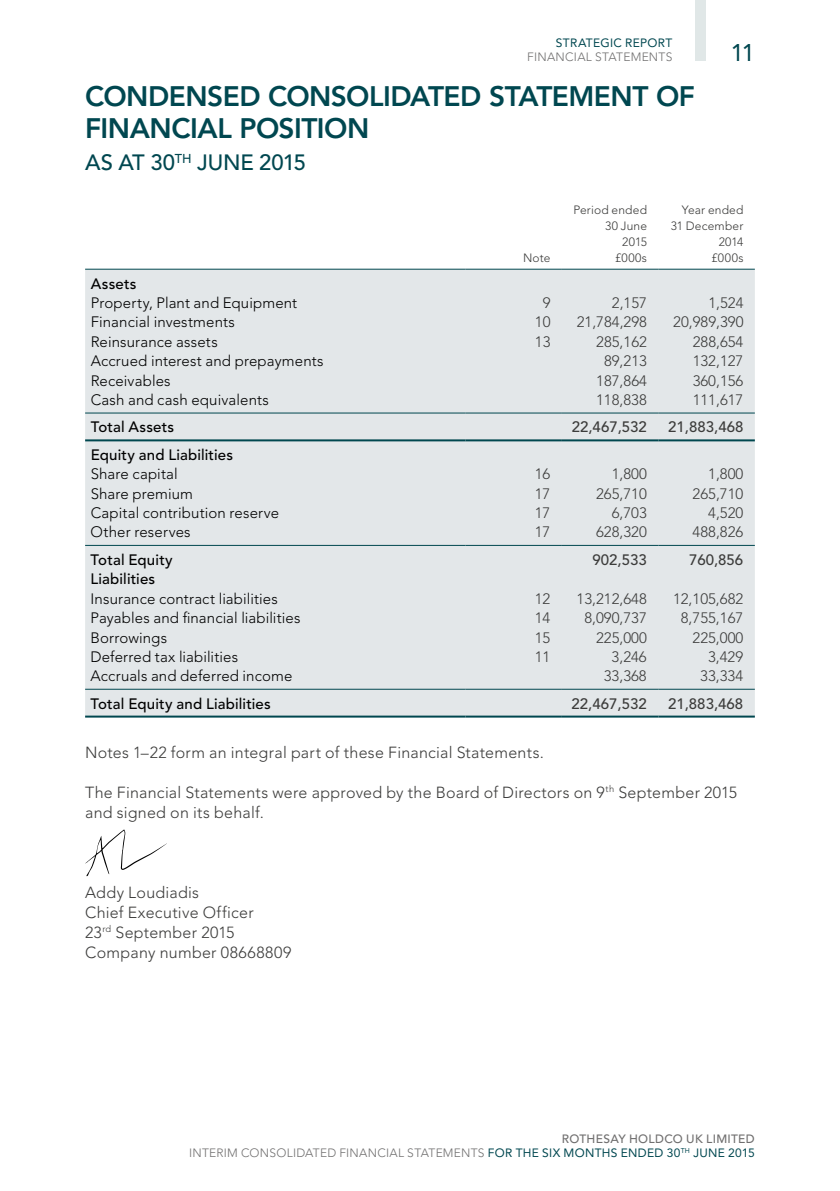
<style>
.page{position:relative;width:840px;height:1191px;background:#fff}
.page>*{position:absolute;margin:0;border:0;box-sizing:border-box;transform-origin:0 0}
.t1{font:800 28px/32px "Avenir LT Std";letter-spacing:-.02em;color:#004750}
.t2{font:24px "Avenir LT Std";color:#004750}
.t3{font:500 22px "Avenir LT Std";letter-spacing:-.01em;color:#004750}
.t4{font:300 16px/20px "Avenir LT Std";letter-spacing:.015em;color:#3c3c3b}
.t5{font:300 15px "Avenir LT Std";letter-spacing:.01em;color:#000}
.t6{font:300 15px "Avenir LT Std";color:#3c3c3b}
.t7{font:500 15px "Avenir LT Std";letter-spacing:.01em;color:#000}
.t8{font:500 15px "Avenir LT Std";color:#3c3c3b}
.t9{font:300 12px/14px "Avenir LT Std";letter-spacing:.02em;color:#706f6f;text-align:right}
.t10{font:300 12px/16px "Avenir LT Std";letter-spacing:.015em;color:#3c3c3b;text-align:right}
.t11{font:12px "Avenir LT Std";letter-spacing:.025em;color:#004750}
.s1{font-weight:500}
.s2{font-weight:400;color:#004750}
</style>
<div class="page">
<div style="left:695px;top:0;width:10px;height:61px;background:#e0e7e7"></div>
<svg style="left:85px;top:268px;width:669px;height:1px"></svg>
<div style="left:85px;top:270px;width:669px;height:445px;background:#e3e7e9"></div>
<hr style="left:85px;top:413px;width:380px;height:1px;background:#00474f">
<hr style="left:85px;top:545px;width:380px;height:1px;background:#00474f">
<hr style="left:85px;top:689px;width:380px;height:1px;background:#00474f">
<hr style="left:85px;top:439px;width:380px;height:2px;background:#00474f">
<hr style="left:85px;top:715px;width:380px;height:2px;background:#00474f">
<hr style="left:85px;top:269px;width:380px;height:1px;background:#00474f">
<hr style="left:465px;top:689px;width:96px;height:1px;background:#00474f">
<hr style="left:561px;top:689px;width:97px;height:1px;background:#00474f">
<hr style="left:658px;top:689px;width:96px;height:1px;background:#00474f">
<hr style="left:465px;top:715px;width:96px;height:2px;background:#00474f">
<hr style="left:561px;top:715px;width:97px;height:2px;background:#00474f">
<hr style="left:658px;top:715px;width:96px;height:2px;background:#00474f">
<hr style="left:465px;top:545px;width:96px;height:1px;background:#00474f">
<hr style="left:465px;top:413px;width:96px;height:1px;background:#00474f">
<hr style="left:561px;top:413px;width:97px;height:1px;background:#00474f">
<hr style="left:658px;top:413px;width:96px;height:1px;background:#00474f">
<hr style="left:465px;top:439px;width:96px;height:2px;background:#00474f">
<hr style="left:561px;top:439px;width:97px;height:2px;background:#00474f">
<hr style="left:658px;top:439px;width:96px;height:2px;background:#00474f">
<hr style="left:465px;top:269px;width:96px;height:1px;background:#00474f">
<hr style="left:561px;top:269px;width:97px;height:1px;background:#00474f">
<hr style="left:658px;top:269px;width:96px;height:1px;background:#00474f">
<hr style="left:561px;top:545px;width:97px;height:1px;background:#00474f">
<hr style="left:658px;top:545px;width:96px;height:1px;background:#00474f">
<svg style="left:85px;top:829px;width:82px;height:47px"></svg>
<p class="t11" style="left:555px;top:36px;width:118px">STRATEGIC REPORT</p>
<p class="t9" style="left:527px;top:50px;width:146px">FINANCIAL STATEMENTS</p>
<h1 class="t1" style="left:85px;top:81px;width:611px">CONDENSED CONSOLIDATED STATEMENT OF<br>FINANCIAL POSITION</h1>
<h3 class="t3" style="left:85px;top:150px;width:222px">AS AT 30<sup>TH</sup> JUNE 2015</h3>
<h2 class="t2" style="left:730px;top:39px;width:26px">11</h2>
<p class="t10" style="left:523px;top:250px;width:29px">Note</p>
<p class="t10" style="left:573px;top:202px;width:75px">Period ended<br>30 June<br>2015<br>£000s</p>
<p class="t10" style="left:670px;top:202px;width:74px">Year ended<br>31 December<br>2014<br>£000s</p>
<p class="t7" style="left:91px;top:275px;width:47px">Assets</p>
<p class="t5" style="left:91px;top:294px;width:208px">Property, Plant and Equipment</p>
<p class="t6" style="left:542px;top:294px;width:9px">9</p>
<p class="t6" style="left:611px;top:294px;width:37px">2,157</p>
<p class="t6" style="left:708px;top:294px;width:37px">1,524</p>
<p class="t5" style="left:91px;top:313px;width:146px">Financial investments</p>
<p class="t6" style="left:534px;top:313px;width:17px">10</p>
<p class="t6" style="left:576px;top:313px;width:72px">21,784,298</p>
<p class="t6" style="left:672px;top:313px;width:72px">20,989,390</p>
<p class="t5" style="left:91px;top:333px;width:128px">Reinsurance assets</p>
<p class="t6" style="left:534px;top:333px;width:17px">13</p>
<p class="t6" style="left:596px;top:333px;width:52px">285,162</p>
<p class="t6" style="left:692px;top:333px;width:52px">288,654</p>
<p class="t5" style="left:91px;top:352px;width:234px">Accrued interest and prepayments</p>
<p class="t6" style="left:603px;top:352px;width:44px">89,213</p>
<p class="t6" style="left:692px;top:352px;width:52px">132,127</p>
<p class="t5" style="left:91px;top:372px;width:81px">Receivables</p>
<p class="t6" style="left:596px;top:372px;width:52px">187,864</p>
<p class="t6" style="left:692px;top:372px;width:52px">360,156</p>
<p class="t5" style="left:91px;top:391px;width:180px">Cash and cash equivalents</p>
<p class="t6" style="left:596px;top:391px;width:52px">118,838</p>
<p class="t6" style="left:692px;top:391px;width:52px">111,617</p>
<p class="t7" style="left:91px;top:418px;width:85px">Total Assets</p>
<p class="t8" style="left:571px;top:418px;width:77px">22,467,532</p>
<p class="t8" style="left:668px;top:418px;width:77px">21,883,468</p>
<p class="t7" style="left:91px;top:446px;width:144px">Equity and Liabilities</p>
<p class="t5" style="left:91px;top:465px;width:88px">Share capital</p>
<p class="t6" style="left:534px;top:465px;width:17px">16</p>
<p class="t6" style="left:611px;top:465px;width:37px">1,800</p>
<p class="t6" style="left:707px;top:465px;width:37px">1,800</p>
<p class="t5" style="left:91px;top:484px;width:104px">Share premium</p>
<p class="t6" style="left:534px;top:484px;width:17px">17</p>
<p class="t6" style="left:595px;top:484px;width:52px">265,710</p>
<p class="t6" style="left:692px;top:484px;width:52px">265,710</p>
<p class="t5" style="left:91px;top:504px;width:190px">Capital contribution reserve</p>
<p class="t6" style="left:534px;top:504px;width:17px">17</p>
<p class="t6" style="left:611px;top:504px;width:37px">6,703</p>
<p class="t6" style="left:707px;top:504px;width:37px">4,520</p>
<p class="t5" style="left:91px;top:523px;width:101px">Other reserves</p>
<p class="t6" style="left:534px;top:523px;width:17px">17</p>
<p class="t6" style="left:595px;top:523px;width:52px">628,320</p>
<p class="t6" style="left:692px;top:523px;width:52px">488,826</p>
<p class="t7" style="left:91px;top:551px;width:84px">Total Equity</p>
<p class="t8" style="left:592px;top:551px;width:56px">902,533</p>
<p class="t8" style="left:688px;top:551px;width:56px">760,856</p>
<p class="t7" style="left:91px;top:570px;width:66px">Liabilities</p>
<p class="t5" style="left:91px;top:589px;width:189px">Insurance contract liabilities</p>
<p class="t6" style="left:534px;top:589px;width:17px">12</p>
<p class="t6" style="left:576px;top:589px;width:72px">13,212,648</p>
<p class="t6" style="left:672px;top:589px;width:72px">12,105,682</p>
<p class="t5" style="left:91px;top:609px;width:211px">Payables and financial liabilities</p>
<p class="t6" style="left:534px;top:609px;width:17px">14</p>
<p class="t6" style="left:584px;top:609px;width:64px">8,090,737</p>
<p class="t6" style="left:680px;top:609px;width:64px">8,755,167</p>
<p class="t5" style="left:90px;top:628px;width:78px">Borrowings</p>
<p class="t6" style="left:534px;top:628px;width:17px">15</p>
<p class="t6" style="left:595px;top:628px;width:52px">225,000</p>
<p class="t6" style="left:692px;top:628px;width:52px">225,000</p>
<p class="t5" style="left:90px;top:648px;width:149px">Deferred tax liabilities</p>
<p class="t6" style="left:534px;top:648px;width:17px">11</p>
<p class="t6" style="left:611px;top:648px;width:37px">3,246</p>
<p class="t6" style="left:707px;top:648px;width:37px">3,429</p>
<p class="t5" style="left:90px;top:667px;width:203px">Accruals and deferred income</p>
<p class="t6" style="left:603px;top:667px;width:44px">33,368</p>
<p class="t6" style="left:700px;top:667px;width:44px">33,334</p>
<p class="t7" style="left:90px;top:695px;width:181px">Total Equity and Liabilities</p>
<p class="t8" style="left:571px;top:695px;width:77px">22,467,532</p>
<p class="t8" style="left:667px;top:695px;width:77px">21,883,468</p>
<p class="t4" style="left:85px;top:742px;width:460px">Notes 1–22 form an integral part of these Financial Statements.</p>
<p class="t4" style="left:85px;top:782px;width:653px">The Financial Statements were approved by the Board of Directors on 9<sup>th</sup> September 2015 and signed on its behalf.</p>
<p class="t4" style="left:85px;top:882px;width:208px">Addy Loudiadis<br>Chief Executive Officer<br>23<sup>rd</sup> September 2015<br>Company number 08668809</p>
<p class="t9" style="left:189px;top:1131px;width:567px"><span class="s1">ROTHESAY HOLDCO UK LIMITED<br></span>INTERIM CONSOLIDATED FINANCIAL STATEMENTS <span class="s2">FOR THE SIX MONTHS ENDED 30</span><sup>TH</sup> <span class="s2">JUNE 2015</span></p>
</div>
